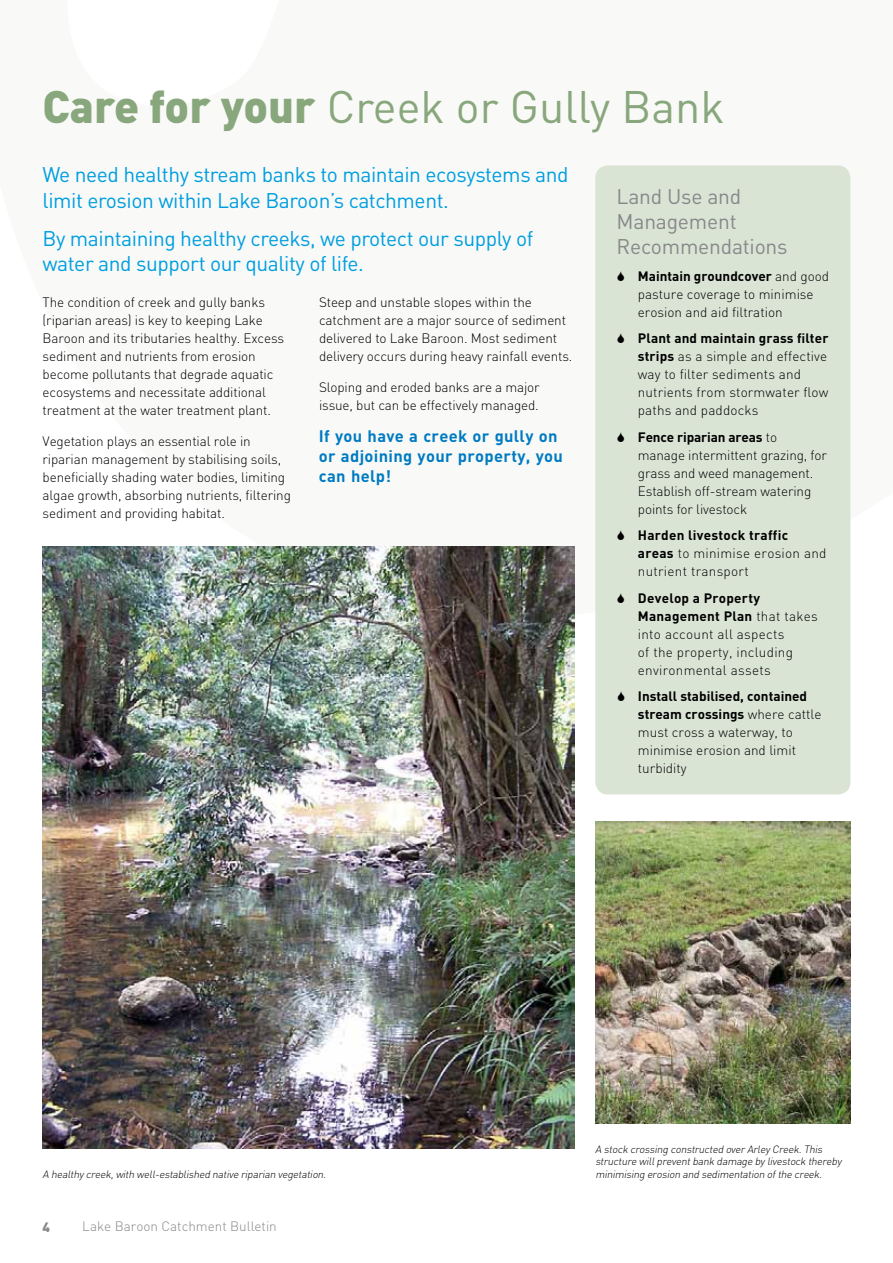
<style>
.page{position:relative;width:893px;height:1263px;background:#fff}
.page>*{position:absolute;margin:0;border:0;box-sizing:border-box;transform-origin:0 0}
.t1{font:45px "DIN";color:#89a77c}
.t2{font:21px/25.2px "DIN";letter-spacing:-.02em;color:#009ee0}
.t3{font:21px/25.2px "DIN";letter-spacing:-.01em;color:#87888a}
.t4{font:700 16.5px/19.8px "DIN";letter-spacing:.02em;color:#007bc2}
.t5{font:300 13.5px/18px "DIN";letter-spacing:-.01em;color:#000}
.t6{font:300 13.5px/18px "DIN";letter-spacing:.02em;color:#000}
.t7{font:300 13.5px/18px "DIN";letter-spacing:.01em;color:#000}
.t8{font:300 13.5px "DIN";color:#87888a}
.t9{font:900 13.5px "DIN";color:#87888a}
.t10{font:italic 300 10.5px/12.6px "DIN";color:#000}
.s1{font-weight:900}
.s2{font-weight:700}
</style>
<div class="page">
<img style="left:595px;top:822px;width:255px;height:301px">
<img style="left:43px;top:547px;width:531px;height:601px">
<div style="left:595px;top:165px;width:255px;height:629px;background:#dae4d5;border-radius:13px"></div>
<h1 class="t1" style="left:43px;top:78px;width:684px"><span class="s1">Care for your</span> Creek or Gully Bank</h1>
<h2 class="t2" style="left:43px;top:162px;width:528px">We need healthy stream banks to maintain ecosystems and limit erosion within Lake Baroon’s catchment.</h2>
<h2 class="t2" style="left:43px;top:225px;width:492px">By maintaining healthy creeks, we protect our supply of water and support our quality of life.</h2>
<h2 class="t3" style="left:617px;top:183px;width:173px">Land Use and<br>Management<br>Recommendations</h2>
<p class="t5" style="left:638px;top:267px;width:193px"><span class="s2">Maintain groundcover</span> and good pasture coverage to minimise erosion and aid filtration</p>
<p class="t7" style="left:638px;top:329px;width:192px"><span class="s2">Plant and maintain grass filter strips</span> as a simple and effective way to filter sediments and nutrients from stormwater flow paths and paddocks</p>
<p class="t5" style="left:638px;top:428px;width:191px"><span class="s2">Fence riparian areas</span> to manage intermittent grazing, for grass and weed management.<br>Establish off-stream watering points for livestock</p>
<p class="t6" style="left:638px;top:526px;width:190px"><span class="s2">Harden livestock traffic areas</span> to minimise erosion and nutrient transport</p>
<p class="t6" style="left:638px;top:589px;width:181px"><span class="s2">Develop a Property<br>Management Plan</span> that takes into account all aspects<br>of the property, including environmental assets</p>
<p class="t5" style="left:638px;top:687px;width:185px"><span class="s2">Install stabilised, contained stream crossings</span> where cattle must cross a waterway, to minimise erosion and limit turbidity</p>
<p class="t5" style="left:319px;top:293px;width:255px">Steep and unstable slopes within the catchment are a major source of sediment delivered to Lake Baroon. Most sediment delivery occurs during heavy rainfall events.</p>
<p class="t5" style="left:319px;top:378px;width:222px">Sloping and eroded banks are a major issue, but can be effectively managed.</p>
<p class="t4" style="left:319px;top:426px;width:246px">If you have a creek or gully on or adjoining your property, you can help!</p>
<p class="t5" style="left:43px;top:293px;width:243px">The condition of creek and gully banks (riparian areas) is key to keeping Lake Baroon and its tributaries healthy. Excess sediment and nutrients from erosion become pollutants that degrade aquatic ecosystems and necessitate additional treatment at the water treatment plant.</p>
<p class="t5" style="left:43px;top:432px;width:250px">Vegetation plays an essential role in riparian management by stabilising soils, beneficially shading water bodies, limiting algae growth, absorbing nutrients, filtering sediment and providing habitat.</p>
<p class="t10" style="left:595px;top:1142px;width:250px">A stock crossing constructed overArleyCreek.This structure willpreventbank damage bylivestock thereby</p>
<p class="t10" style="left:43px;top:1168px;width:287px">A healthycreek,with well-established native riparian vegetation.</p>
<p class="t10" style="left:595px;top:1168px;width:230px">minimising erosion and sedimentation ofthe creek.</p>
<p class="t9" style="left:43px;top:1218px;width:9px">4</p>
<p class="t8" style="left:82px;top:1218px;width:196px">Lake Baroon Catchment Bulletin</p>
</div>
